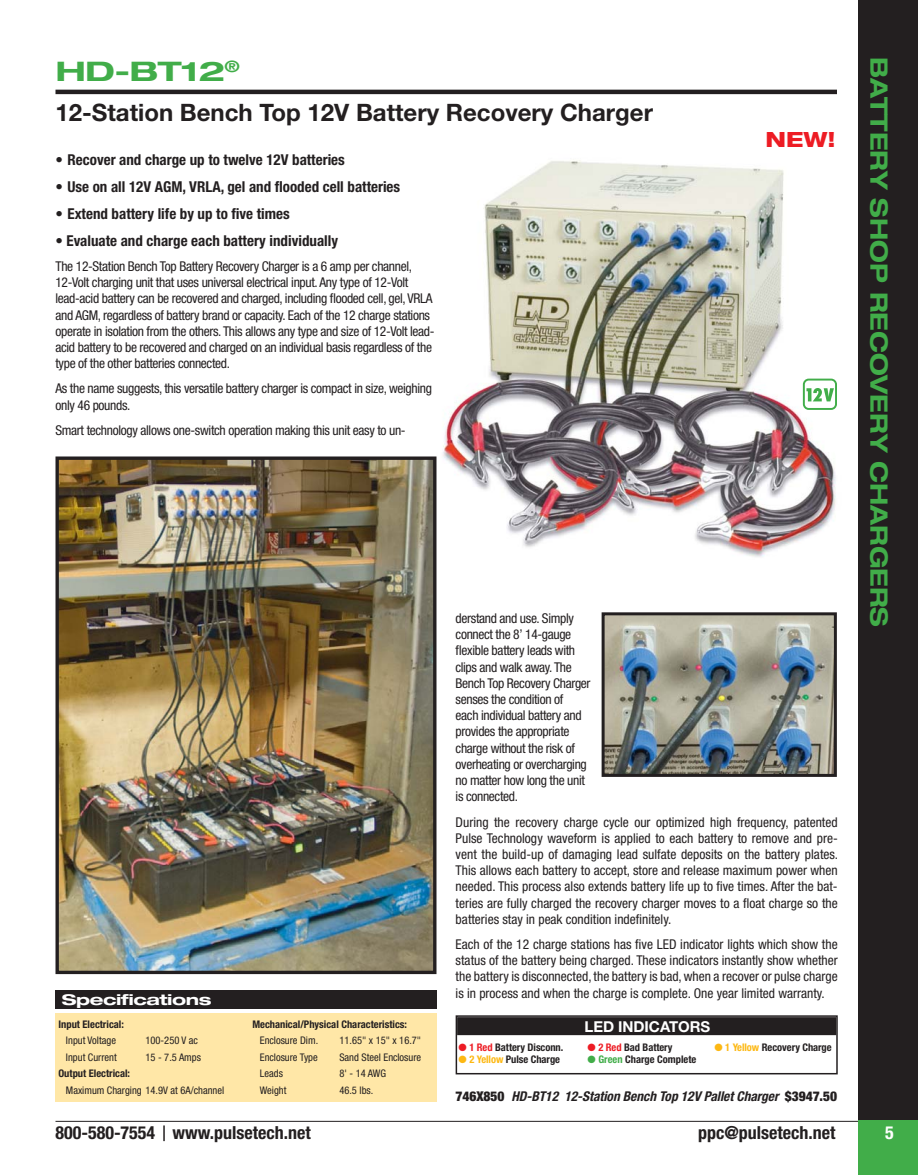
<style>
.page{position:relative;width:918px;height:1175px;background:#fff}
.page>*{position:absolute;margin:0;border:0;box-sizing:border-box;transform-origin:0 0}
.t1{font:700 expanded 27px "Helvetica Neue";letter-spacing:-.025em;color:#41ad49;scale:1.22 1}
.t2{font:700 24px "Helvetica Neue";color:#231f20}
.t3{font:700 expanded 24px "Helvetica Neue";color:#41ad49}
.t4{font:800 expanded 21px "Helvetica Neue";color:#ed1c24}
.t5{font:700 condensed 18px "Helvetica Neue";color:#231f20}
.t6{font:700 condensed 18px "Helvetica Neue";color:#fff}
.t7{font:700 condensed 15px "Helvetica Neue";color:#231f20}
.t8{font:700 15px "Helvetica Neue";letter-spacing:-.005em;color:#fff}
.t9{font:700 expanded 14.85px "Helvetica Neue";letter-spacing:-.025em;color:#fff;scale:1.22 1}
.t10{font:condensed 13.5px/16.2px "Helvetica Neue";letter-spacing:-.025em;color:#231f20}
.t11{font:italic 700 condensed 13.5px "Helvetica Neue";letter-spacing:-.005em;color:#231f20}
.t12{font:condensed 10.5px "Helvetica Neue";color:#231f20}
.t13{font:700 condensed 10.5px "Helvetica Neue";color:#231f20}
.s1{color:#ed1c24}
.s2{color:#fdb813}
.s3{color:#41ad49}
.s4{font-weight:900;font-style:normal}
</style>
<div class="page">
<hr style="left:56px;top:1120px;width:804px;height:1px;background:#231f20">
<svg style="left:163px;top:1125px;width:2px;height:16px"></svg>
<div style="left:859px;top:0;width:59px;height:1120px;background:#231f20"></div>
<hr style="left:56px;top:90px;width:781px;height:4px;background:#231f20">
<div style="left:859px;top:1120px;width:59px;height:54px;background:#41ad49"></div>
<img style="left:443px;top:160px;width:393px;height:397px">
<div style="left:56px;top:1013px;width:381px;height:89px;background:#ffe7a7"></div>
<div style="left:56px;top:990px;width:381px;height:19px;background:#231f20"></div>
<div style="left:457px;top:1017px;width:379px;height:18px;background:#231f20"></div>
<div style="left:456px;top:1015px;width:382px;height:59px;border:2px solid #231f20"></div>
<img style="left:60px;top:460px;width:373px;height:510px">
<div style="left:56px;top:456px;width:381px;height:518px;border:3px solid #231f20"></div>
<div style="left:804px;top:379px;width:32px;height:30px;background:#fff;border-radius:5px"></div>
<div style="left:803px;top:378px;width:34px;height:32px;border:2px solid #41ad49;border-radius:5px"></div>
<svg style="left:806px;top:388px;width:28px;height:13px"></svg>
<img style="left:606px;top:616px;width:227px;height:157px">
<div style="left:602px;top:612px;width:235px;height:165px;border:3px solid #231f20"></div>
<h1 class="t1" style="left:56px;top:61px;width:153px">HD-BT12<sup>®</sup></h1>
<h2 class="t2" style="left:56px;top:104px;width:599px">12-Station Bench Top 12V Battery Recovery Charger</h2>
<p class="t7" style="left:56px;top:154px;width:291px">• Recover and charge up to twelve 12V batteries</p>
<p class="t7" style="left:56px;top:181px;width:346px">• Use on all 12V AGM, VRLA, gel and flooded cell batteries</p>
<p class="t7" style="left:56px;top:208px;width:236px">• Extend battery life by up to five times</p>
<p class="t7" style="left:56px;top:235px;width:284px">• Evaluate and charge each battery individually</p>
<p class="t10" style="left:56px;top:259px;width:381px">The 12-Station Bench Top Battery Recovery Charger is a 6 amp per channel, 12-Volt charging unit that uses universal electrical input. Any type of 12-Volt lead-acid battery can be recovered and charged, including flooded cell, gel, VRLA and AGM, regardless of battery brand or capacity. Each of the 12 charge stations operate in isolation from the others. This allows any type and size of 12-Volt lead&shy;acid battery to be recovered and charged on an individual basis regardless of the type of the other batteries connected.</p>
<p class="t10" style="left:56px;top:382px;width:378px">As the name suggests, this versatile battery charger is compact in size, weighing only 46 pounds.</p>
<p class="t10" style="left:56px;top:423px;width:352px">Smart technology allows one-switch operation making this unit easy to un-</p>
<h3 class="t4" style="left:766px;top:132px;width:71px">NEW!</h3>
<p class="t9" style="left:62px;top:994px;width:124px">Specifications</p>
<p class="t13" style="left:59px;top:1020px;width:67px">Input Electrical:</p>
<p class="t12" style="left:66px;top:1036px;width:52px">Input Voltage</p>
<p class="t12" style="left:145px;top:1036px;width:54px">100-250 V ac</p>
<p class="t12" style="left:66px;top:1053px;width:52px">Input Current</p>
<p class="t12" style="left:145px;top:1053px;width:57px">15 - 7.5 Amps</p>
<p class="t13" style="left:58px;top:1069px;width:73px">Output Electrical:</p>
<p class="t12" style="left:66px;top:1086px;width:160px">Maximum Charging 14.9V at 6A/channel</p>
<p class="t13" style="left:252px;top:1020px;width:156px">Mechanical/Physical Characteristics:</p>
<p class="t12" style="left:260px;top:1036px;width:60px">Enclosure Dim.</p>
<p class="t12" style="left:339px;top:1036px;width:83px">11.65" x 15" x 16.7"</p>
<p class="t12" style="left:260px;top:1053px;width:59px">Enclosure Type</p>
<p class="t12" style="left:339px;top:1053px;width:83px">Sand Steel Enclosure</p>
<p class="t12" style="left:260px;top:1069px;width:25px">Leads</p>
<p class="t12" style="left:339px;top:1069px;width:48px">8' - 14 AWG</p>
<p class="t12" style="left:260px;top:1086px;width:28px">Weight</p>
<p class="t12" style="left:339px;top:1086px;width:35px">46.5 lbs.</p>
<p class="t10" style="left:456px;top:611px;width:136px">derstand and use. Simply connect the 8’ 14-gauge flexible battery leads with clips and walk away. The<br>Bench Top Recovery Charger senses the condition of<br>each individual battery and provides the appropriate charge without the risk of overheating or overcharging no matter how long the unit is connected.</p>
<p class="t10" style="left:456px;top:814px;width:384px;text-align:justify">During the recovery charge cycle our optimized high frequency, patented Pulse Technology waveform is applied to each battery to remove and pre&shy;vent the build-up of damaging lead sulfate deposits on the battery plates.<br>This allows each battery to accept, store and release maximum power when needed. This process also extends battery life up to five times. After the bat&shy;teries are fully charged the recovery charger moves to a float charge so the batteries stay in peak condition indefinitely.</p>
<p class="t10" style="left:456px;top:937px;width:384px;text-align:justify">Each of the 12 charge stations has five LED indicator lights which show the status of the battery being charged. These indicators instantly show whether the battery is disconnected, the battery is bad, when a recover or pulse charge is in process and when the charge is complete. One year limited warranty.</p>
<p class="t8" style="left:585px;top:1021px;width:127px">LED INDICATORS</p>
<p class="t13" style="left:469px;top:1043px;width:95px"><span class="s1">1 Red</span> Battery Disconn.</p>
<p class="t13" style="left:598px;top:1043px;width:76px"><span class="s1">2 Red</span> Bad Battery</p>
<p class="t13" style="left:725px;top:1043px;width:108px"><span class="s2">1 Yellow</span> Recovery Charge</p>
<p class="t13" style="left:469px;top:1055px;width:92px"><span class="s2">2 Yellow</span> Pulse Charge</p>
<p class="t13" style="left:598px;top:1055px;width:100px"><span class="s3">Green</span> Charge Complete</p>
<p class="t11" style="left:456px;top:1091px;width:383px"><span class="s4">746X850</span> HD-BT12 12-Station Bench Top 12V Pallet Charger <span class="s4">$3947.50</span></p>
<h3 class="t5" style="left:56px;top:1126px;width:257px">800-580-7554 www.pulsetech.net</h3>
<h3 class="t5" style="left:698px;top:1126px;width:139px">ppc@pulsetech.net</h3>
<h2 class="t3" style="left:888px;top:57px;width:571px;rotate:90deg">BATTERY SHOP RECOVERY CHARGERS</h2>
<h3 class="t6" style="left:885px;top:1126px;width:10px">5</h3>
</div>
